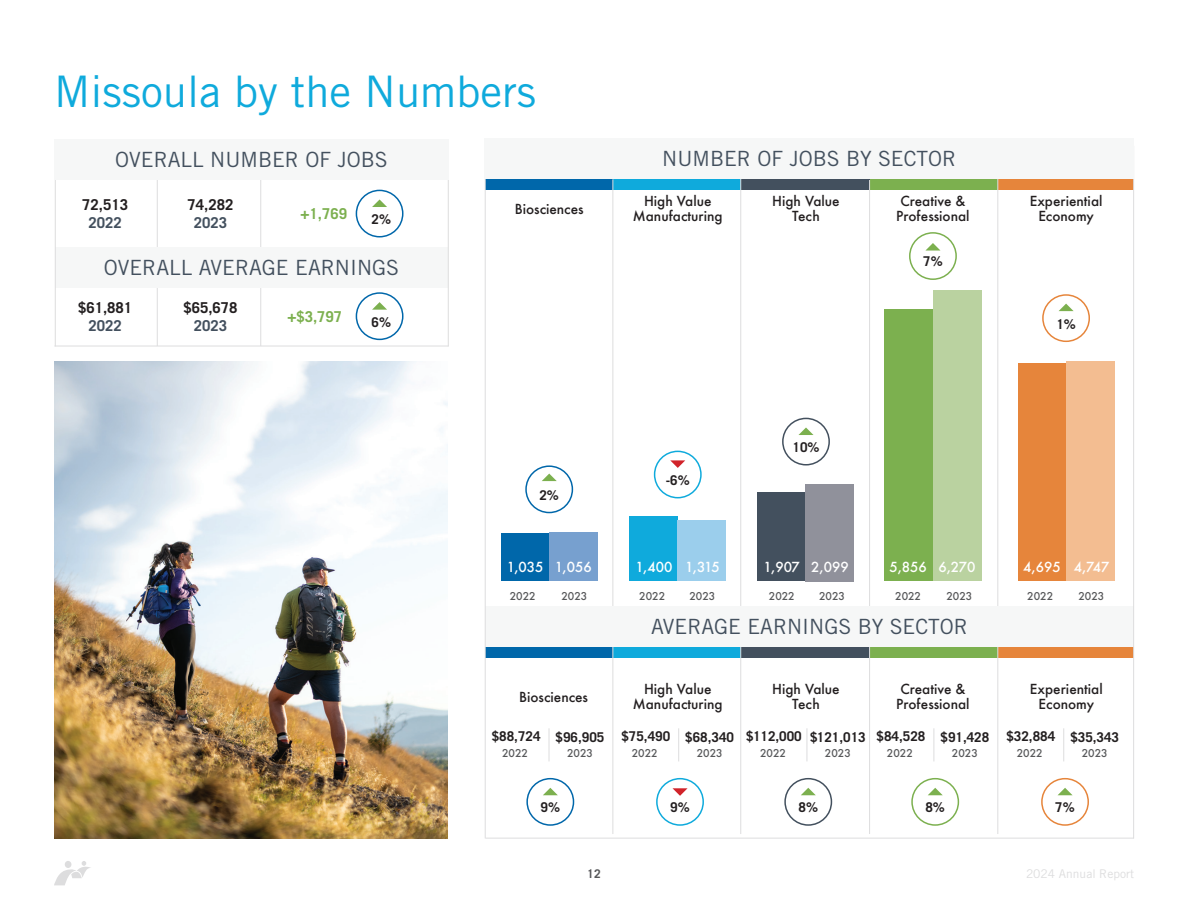
<style>
.page{position:relative;width:1188px;height:918px;background:#fff}
.page>*{position:absolute;margin:0;border:0;box-sizing:border-box;transform-origin:0 0}
.t1{font:43.5px "Trade Gothic LT Std";color:#0faadc}
.t2{font:21px "Trade Gothic LT Std";color:#43505e}
.t3{font:700 15px "Trade Gothic";color:#231f20}
.t4{font:700 15px "Trade Gothic";color:#43505e}
.t5{font:700 15px "Trade Gothic";color:#7cb04f}
.t6{font:500 13.5px/15px "Futura";color:#231f20;text-align:center}
.t7{font:700 13.5px "Trade Gothic";color:#231f20}
.t8{font:500 13.5px "Futura";color:#fff}
.t9{font:12px "Trade Gothic LT Std";color:#ddddde}
.t10{font:700 12px "Trade Gothic";color:#57585a}
.t11{font:500 10.5px "Futura";color:#57585a}
</style>
<div class="page">
<svg style="left:54px;top:861px;width:37px;height:24px"></svg>
<div style="left:630px;top:516px;width:48px;height:65px;background:#0faadc"></div>
<div style="left:678px;top:520px;width:48px;height:61px;background:#9bceec"></div>
<div style="left:501px;top:533px;width:48px;height:48px;background:#0067aa"></div>
<div style="left:549px;top:532px;width:48px;height:49px;background:#77a0cf"></div>
<hr style="left:157px;top:158px;width:1px;height:188px;background:#ddddde">
<hr style="left:260px;top:158px;width:1px;height:188px;background:#ddddde">
<div style="left:485px;top:179px;width:128px;height:10px;background:#0067aa"></div>
<div style="left:613px;top:179px;width:127px;height:10px;background:#0faadc"></div>
<div style="left:870px;top:179px;width:128px;height:10px;background:#7cb04f"></div>
<div style="left:741px;top:179px;width:129px;height:10px;background:#43505e"></div>
<div style="left:998px;top:179px;width:136px;height:10px;background:#e6853b"></div>
<div style="left:485px;top:647px;width:128px;height:11px;background:#0067aa"></div>
<div style="left:614px;top:647px;width:127px;height:11px;background:#0faadc"></div>
<div style="left:741px;top:647px;width:128px;height:11px;background:#43505e"></div>
<div style="left:870px;top:647px;width:127px;height:11px;background:#7cb04f"></div>
<div style="left:998px;top:647px;width:136px;height:11px;background:#e6853b"></div>
<hr style="left:997px;top:177px;width:1px;height:657px;background:#ddddde">
<hr style="left:612px;top:179px;width:1px;height:655px;background:#ddddde">
<hr style="left:740px;top:179px;width:1px;height:655px;background:#ddddde">
<hr style="left:869px;top:180px;width:1px;height:654px;background:#ddddde">
<div style="left:486px;top:606px;width:648px;height:41px;background:#f6f7f7"></div>
<div style="left:758px;top:493px;width:48px;height:88px;background:#43505e"></div>
<div style="left:806px;top:484px;width:48px;height:97px;background:#90919b"></div>
<div style="left:885px;top:310px;width:48px;height:271px;background:#7cb04f"></div>
<div style="left:933px;top:291px;width:48px;height:290px;background:#bad2a0"></div>
<div style="left:1018px;top:364px;width:48px;height:217px;background:#e6853b"></div>
<div style="left:1066px;top:361px;width:48px;height:220px;background:#f3bd91"></div>
<div style="left:525px;top:465px;width:48px;height:48px;border:2px solid #0067aa;border-radius:50%"></div>
<div style="left:654px;top:451px;width:48px;height:47px;border:2px solid #0faadc;border-radius:50%"></div>
<svg style="left:670px;top:460px;width:15px;height:8px"></svg>
<svg style="left:542px;top:474px;width:15px;height:7px"></svg>
<div style="left:782px;top:418px;width:48px;height:48px;border:2px solid #43505e;border-radius:50%"></div>
<svg style="left:798px;top:428px;width:16px;height:7px"></svg>
<div style="left:909px;top:232px;width:48px;height:48px;border:2px solid #7cb04f;border-radius:50%"></div>
<svg style="left:925px;top:243px;width:15px;height:8px"></svg>
<div style="left:1042px;top:294px;width:48px;height:48px;border:2px solid #e6853b;border-radius:50%"></div>
<svg style="left:1059px;top:304px;width:15px;height:7px"></svg>
<div style="left:526px;top:778px;width:48px;height:48px;border:2px solid #0067aa;border-radius:50%"></div>
<svg style="left:543px;top:788px;width:15px;height:7px"></svg>
<hr style="left:549px;top:728px;width:1px;height:33px;background:#ddddde">
<div style="left:656px;top:778px;width:48px;height:48px;border:2px solid #0faadc;border-radius:50%"></div>
<svg style="left:673px;top:788px;width:15px;height:8px"></svg>
<hr style="left:678px;top:728px;width:1px;height:33px;background:#ddddde">
<div style="left:784px;top:778px;width:48px;height:48px;border:2px solid #43505e;border-radius:50%"></div>
<svg style="left:801px;top:788px;width:15px;height:7px"></svg>
<hr style="left:807px;top:728px;width:1px;height:33px;background:#ddddde">
<div style="left:911px;top:778px;width:48px;height:48px;border:2px solid #7cb04f;border-radius:50%"></div>
<svg style="left:928px;top:788px;width:15px;height:7px"></svg>
<hr style="left:934px;top:728px;width:1px;height:33px;background:#ddddde">
<div style="left:1041px;top:778px;width:48px;height:48px;border:2px solid #e6853b;border-radius:50%"></div>
<svg style="left:1058px;top:788px;width:14px;height:7px"></svg>
<hr style="left:1063px;top:728px;width:1px;height:33px;background:#ddddde">
<hr style="left:485px;top:146px;width:1px;height:693px;background:#ddddde">
<hr style="left:1133px;top:146px;width:1px;height:693px;background:#ddddde">
<hr style="left:54px;top:346px;width:395px;height:1px;background:#ddddde">
<hr style="left:486px;top:838px;width:648px;height:1px;background:#ddddde">
<div style="left:55px;top:247px;width:393px;height:40px;background:#f6f7f7"></div>
<div style="left:356px;top:190px;width:48px;height:48px;border:2px solid #0067aa;border-radius:50%"></div>
<svg style="left:372px;top:199px;width:15px;height:8px"></svg>
<div style="left:356px;top:292px;width:48px;height:48px;border:2px solid #0067aa;border-radius:50%"></div>
<svg style="left:372px;top:302px;width:15px;height:8px"></svg>
<img style="left:54px;top:361px;width:394px;height:477px">
<hr style="left:448px;top:158px;width:1px;height:188px;background:#ddddde">
<hr style="left:55px;top:158px;width:1px;height:188px;background:#ddddde">
<div style="left:485px;top:138px;width:649px;height:41px;background:#f6f7f7"></div>
<div style="left:54px;top:139px;width:395px;height:41px;background:#f6f7f7"></div>
<h1 class="t1" style="left:54px;top:65px;width:484px">Missoula by the Numbers</h1>
<h2 class="t2" style="left:115px;top:147px;width:274px">OVERALL NUMBER OF JOBS</h2>
<h2 class="t2" style="left:662px;top:146px;width:295px">NUMBER OF JOBS BY SECTOR</h2>
<p class="t3" style="left:82px;top:196px;width:47px">72,513</p>
<p class="t4" style="left:88px;top:214px;width:35px">2022</p>
<p class="t3" style="left:188px;top:196px;width:47px">74,282</p>
<p class="t4" style="left:194px;top:214px;width:35px">2023</p>
<p class="t5" style="left:301px;top:205px;width:48px">+1,769</p>
<p class="t7" style="left:372px;top:211px;width:21px">2%</p>
<h2 class="t2" style="left:104px;top:255px;width:297px">OVERALL AVERAGE EARNINGS</h2>
<p class="t5" style="left:287px;top:307px;width:56px">+$3,797</p>
<p class="t7" style="left:372px;top:314px;width:21px">6%</p>
<p class="t3" style="left:78px;top:298px;width:56px">$61,881</p>
<p class="t4" style="left:88px;top:316px;width:35px">2022</p>
<p class="t3" style="left:183px;top:298px;width:56px">$65,678</p>
<p class="t4" style="left:194px;top:316px;width:35px">2023</p>
<p class="t6" style="left:515px;top:201px;width:70px">Biosciences</p>
<p class="t6" style="left:633px;top:194px;width:91px">High Value<br>Manufacturing</p>
<p class="t6" style="left:772px;top:194px;width:69px">High Value<br>Tech</p>
<p class="t6" style="left:896px;top:194px;width:75px">Creative &amp;<br>Professional</p>
<p class="t7" style="left:923px;top:253px;width:21px">7%</p>
<p class="t6" style="left:1030px;top:194px;width:74px">Experiential<br>Economy</p>
<p class="t7" style="left:1056px;top:315px;width:21px">1%</p>
<p class="t7" style="left:539px;top:487px;width:21px">2%</p>
<p class="t7" style="left:666px;top:472px;width:26px">-6%</p>
<p class="t7" style="left:793px;top:439px;width:29px">10%</p>
<p class="t8" style="left:507px;top:558px;width:87px">1,035 1,056</p>
<p class="t11" style="left:510px;top:589px;width:27px">2022</p>
<p class="t11" style="left:561px;top:589px;width:27px">2023</p>
<p class="t8" style="left:636px;top:558px;width:86px">1,400 1,315</p>
<p class="t11" style="left:639px;top:589px;width:27px">2022</p>
<p class="t11" style="left:689px;top:589px;width:27px">2023</p>
<p class="t8" style="left:764px;top:558px;width:87px">1,907 2,099</p>
<p class="t11" style="left:769px;top:589px;width:27px">2022</p>
<p class="t11" style="left:819px;top:589px;width:27px">2023</p>
<p class="t8" style="left:889px;top:558px;width:88px">5,856 6,270</p>
<p class="t11" style="left:895px;top:589px;width:27px">2022</p>
<p class="t11" style="left:946px;top:589px;width:27px">2023</p>
<h2 class="t2" style="left:651px;top:614px;width:318px">AVERAGE EARNINGS BY SECTOR</h2>
<p class="t8" style="left:1023px;top:558px;width:88px">4,695 4,747</p>
<p class="t11" style="left:1027px;top:589px;width:27px">2022</p>
<p class="t11" style="left:1078px;top:589px;width:27px">2023</p>
<p class="t6" style="left:519px;top:689px;width:70px">Biosciences</p>
<p class="t6" style="left:633px;top:682px;width:91px">High Value<br>Manufacturing</p>
<p class="t6" style="left:772px;top:682px;width:69px">High Value<br>Tech</p>
<p class="t6" style="left:896px;top:682px;width:75px">Creative &amp;<br>Professional</p>
<p class="t6" style="left:1030px;top:682px;width:74px">Experiential<br>Economy</p>
<p class="t7" style="left:492px;top:728px;width:50px">$88,724</p>
<p class="t7" style="left:556px;top:729px;width:50px">$96,905</p>
<p class="t7" style="left:621px;top:728px;width:50px">$75,490</p>
<p class="t7" style="left:685px;top:729px;width:50px">$68,340</p>
<p class="t7" style="left:746px;top:728px;width:57px">$112,000</p>
<p class="t7" style="left:810px;top:729px;width:57px">$121,013</p>
<p class="t7" style="left:877px;top:728px;width:50px">$84,528</p>
<p class="t7" style="left:941px;top:729px;width:50px">$91,428</p>
<p class="t7" style="left:1006px;top:728px;width:50px">$32,884</p>
<p class="t7" style="left:1070px;top:729px;width:50px">$35,343</p>
<p class="t11" style="left:502px;top:746px;width:27px">2022</p>
<p class="t11" style="left:567px;top:746px;width:27px">2023</p>
<p class="t11" style="left:632px;top:746px;width:27px">2022</p>
<p class="t11" style="left:697px;top:746px;width:27px">2023</p>
<p class="t11" style="left:760px;top:746px;width:27px">2022</p>
<p class="t11" style="left:825px;top:746px;width:27px">2023</p>
<p class="t11" style="left:887px;top:746px;width:27px">2022</p>
<p class="t11" style="left:952px;top:746px;width:27px">2023</p>
<p class="t11" style="left:1017px;top:746px;width:27px">2022</p>
<p class="t11" style="left:1082px;top:746px;width:27px">2023</p>
<p class="t7" style="left:541px;top:799px;width:21px">9%</p>
<p class="t7" style="left:670px;top:799px;width:21px">9%</p>
<p class="t7" style="left:799px;top:799px;width:21px">8%</p>
<p class="t7" style="left:925px;top:799px;width:21px">8%</p>
<p class="t7" style="left:1055px;top:799px;width:21px">7%</p>
<p class="t10" style="left:587px;top:866px;width:15px">12</p>
<p class="t9" style="left:1026px;top:866px;width:109px">2024 Annual Report</p>
</div>
